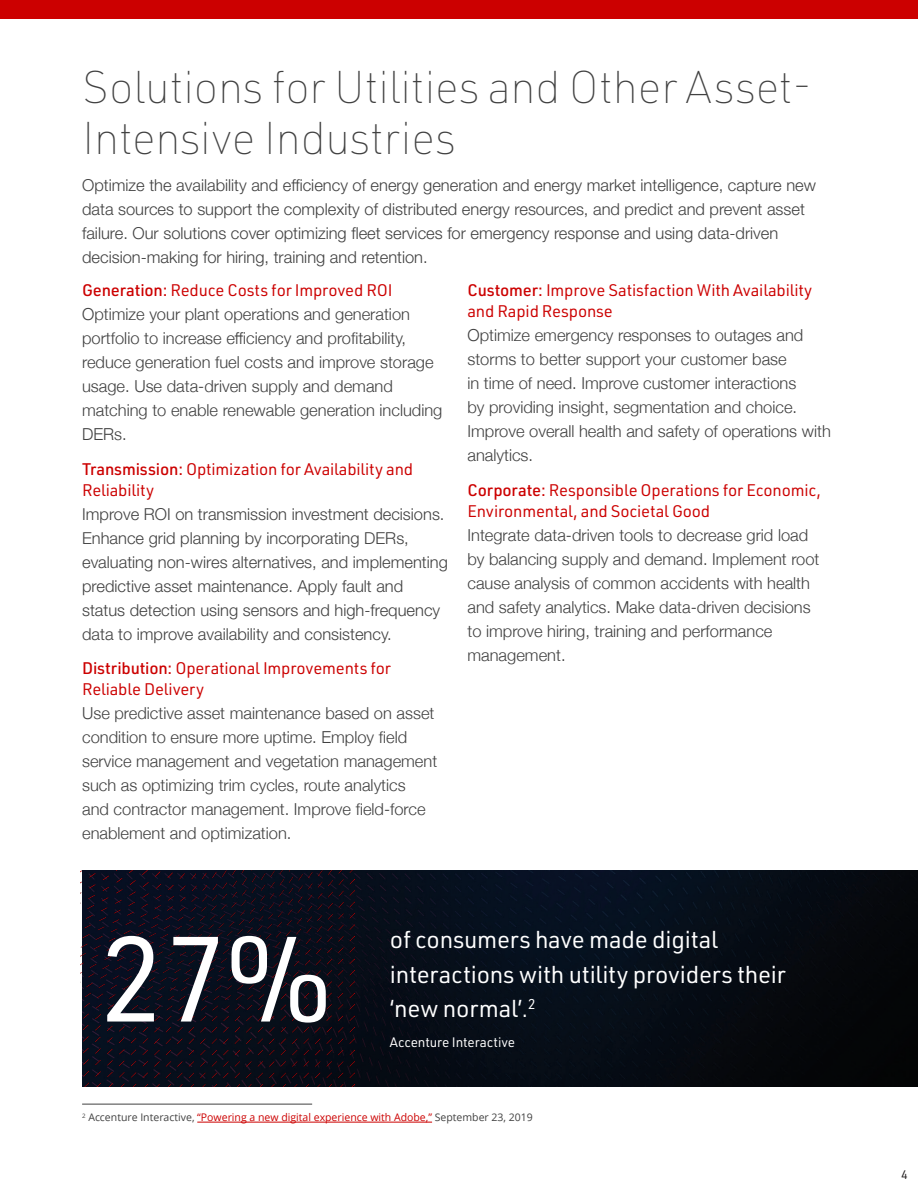
<style>
.page{position:relative;width:918px;height:1188px;background:#fff}
.page>*{position:absolute;margin:0;border:0;box-sizing:border-box;transform-origin:0 0}
.Sidebar_large_number{font:118.5px "URWDIN";color:#fff}
.Section_Header{font:100 45px/51px "URWDIN";letter-spacing:-.01em;color:#414141}
.Side_Bar_Quote__whit{font:24px/34.5px "URWDIN";letter-spacing:-.01em;color:#fff}
.Body{font:300 16.5px/24px "Helvetica Neue";color:#414141}
.Body-2{font:300 16.5px/24px "Helvetica Neue LT Std";color:#414141}
.Features_subhead{font:16.5px/21px "URWDIN";letter-spacing:-.01em;color:#c00}
.Features_subhead-2{font:300 16.5px/24px "Helvetica Neue";color:#414141}
.Sidebar_Source__whit{font:13.5px "URWDIN";letter-spacing:-.01em;color:#fff}
.t1{font:12.15px "URWDIN";color:#231f20}
.Footnote{font:10.5px "Open Sans";color:#c00}
.s1{font-weight:500}
.s2{color:#414141}
</style>
<div class="page">
<div style="left:0;top:0;width:918px;height:18px;background:#c00"></div>
<img style="left:355px;top:870px;width:563px;height:217px">
<img style="left:81px;top:870px;width:274px;height:217px">
<hr style="left:197px;top:1122px;width:235px;height:1px;background:#c00">
<hr style="left:82px;top:1104px;width:230px;height:1px;background:#414141">
<p class="Section_Header" style="left:82px;top:60px;width:732px">Solutions for Utilities and Other Asset-<br>Intensive Industries</p>
<p class="Body-2" style="left:82px;top:173px;width:735px">Optimize the availability and efficiency of energy generation and energy market intelligence, capture new data sources to support the complexity of distributed energy resources, and predict and prevent asset failure. Our solutions cover optimizing fleet services for emergency response and using data-driven decision-making for hiring, training and retention.</p>
<p class="Features_subhead" style="left:82px;top:279px;width:312px"><span class="s1">Generation:</span> Reduce Costs for Improved ROI</p>
<p class="Body" style="left:82px;top:301px;width:362px">Optimize your plant operations and generation portfolio to increase efficiency and profitability, reduce generation fuel costs and improve storage usage. Use data-driven supply and demand matching to enable renewable generation including DERs.</p>
<p class="Features_subhead" style="left:82px;top:458px;width:333px"><span class="s1">Transmission:</span> Optimization for Availability and<br>Reliability</p>
<p class="Body-2" style="left:82px;top:502px;width:367px">Improve ROI on transmission investment decisions.<br>Enhance grid planning by incorporating DERs, evaluating non-wires alternatives, and implementing predictive asset maintenance. Apply fault and status detection using sensors and high-frequency data to improve availability and consistency.</p>
<p class="Features_subhead" style="left:82px;top:657px;width:311px"><span class="s1">Distribution:</span> Operational Improvements for<br>Reliable Delivery</p>
<p class="Features_subhead-2" style="left:82px;top:700px;width:357px">Use predictive asset maintenance based on asset condition to ensure more uptime. Employ field service management and vegetation management such as optimizing trim cycles, route analytics<br>and contractor management. Improve field-force enablement and optimization.</p>
<p class="Features_subhead" style="left:467px;top:279px;width:346px"><span class="s1">Customer:</span> Improve Satisfaction With Availability and Rapid Response</p>
<p class="Body" style="left:467px;top:322px;width:365px">Optimize emergency responses to outages and storms to better support your customer base<br>in time of need. Improve customer interactions<br>by providing insight, segmentation and choice.<br>Improve overall health and safety of operations with analytics.</p>
<p class="Features_subhead" style="left:467px;top:479px;width:355px"><span class="s1">Corporate:</span> Responsible Operations for Economic,<br>Environmental, and Societal Good</p>
<p class="Body" style="left:467px;top:522px;width:354px">Integrate data-driven tools to decrease grid load by balancing supply and demand. Implement root cause analysis of common accidents with health and safety analytics. Make data-driven decisions to improve hiring, training and performance management.</p>
<p class="Sidebar_large_number" style="left:101px;top:901px;width:232px">27%</p>
<p class="Side_Bar_Quote__whit" style="left:390px;top:922px;width:397px">of consumers have made digital interactions with utility providers their ‘new normal’.<sup>2</sup></p>
<p class="Sidebar_Source__whit" style="left:390px;top:1033px;width:127px">Accenture Interactive</p>
<p class="Footnote" style="left:82px;top:1110px;width:452px"><sup>2</sup> <span class="s2">Accenture Interactive,</span> “Powering a new digital experience with Adobe,” <span class="s2">September 23, 2019</span></p>
<p class="t1" style="left:901px;top:1167px;width:8px">4</p>
</div>
